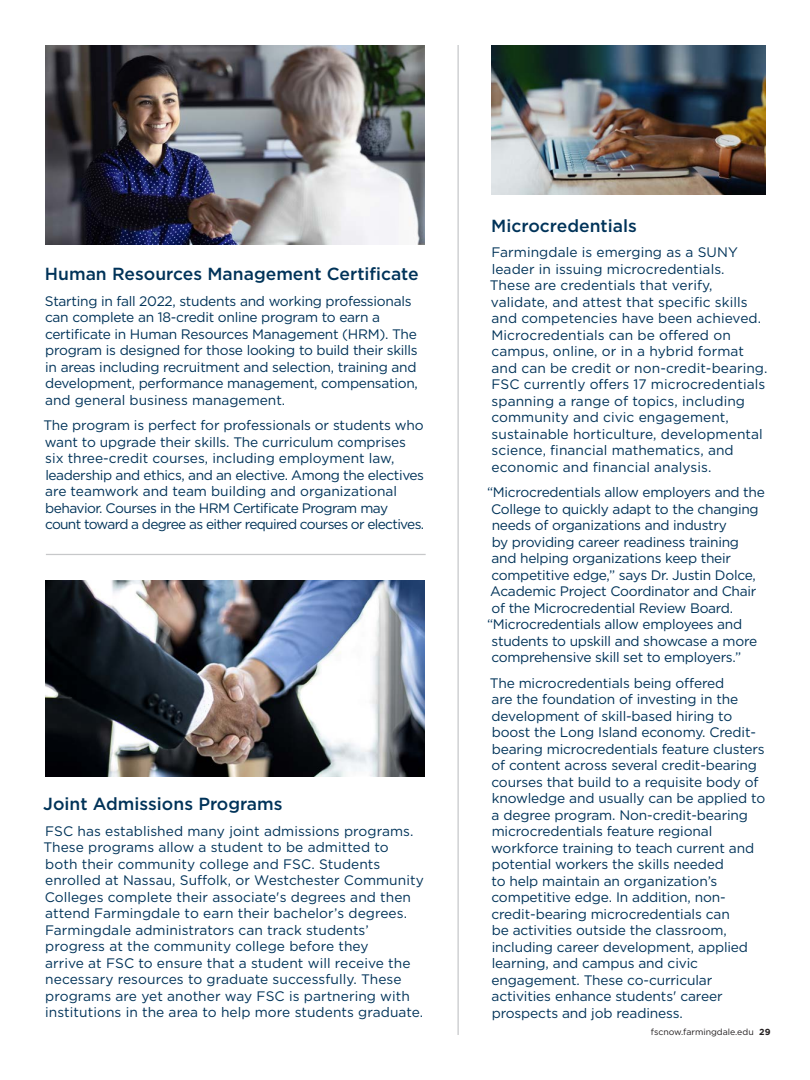
<style>
.page{position:relative;width:810px;height:1080px;background:#fff}
.page>*{position:absolute;margin:0;border:0;box-sizing:border-box;transform-origin:0 0}
.Normal__Web{font:500 17.5px "Gotham";color:#003359}
.Normal__Web-2{font:13.75px/16.5px "Gotham";letter-spacing:-.01em;color:#003359}
.t1{font:8.75px "Gotham";color:#231f20}
.s1{font-weight:700}
</style>
<div class="page">
<hr style="left:458px;top:45px;width:1px;height:990px;background:#c7c8ca">
<hr style="left:46px;top:554px;width:380px;height:1px;background:#c7c8ca">
<img style="left:45px;top:45px;width:379px;height:199px">
<img style="left:45px;top:580px;width:379px;height:196px">
<img style="left:492px;top:46px;width:273px;height:148px">
<p class="Normal__Web" style="left:45px;top:263px;width:375px">Human Resources Management Certificate</p>
<p class="Normal__Web-2" style="left:45px;top:292px;width:374px">Starting in fall 2022, students and working professionals can complete an 18-credit online program to earn a certificate in Human Resources Management (HRM). The program is designed for those looking to build their skills in areas including recruitment and selection, training and development, performance management, compensation, and general business management.</p>
<p class="Normal__Web-2" style="left:43px;top:417px;width:382px">The program is perfect for professionals or students who want to upgrade their skills. The curriculum comprises six three-credit courses, including employment law, leadership and ethics, and an elective. Among the electives are teamwork and team building and organizational behavior. Courses in the HRM Certificate Program may count toward a degree as either required courses or electives.</p>
<p class="Normal__Web" style="left:43px;top:792px;width:241px">Joint Admissions Programs</p>
<p class="Normal__Web-2" style="left:43px;top:822px;width:382px">FSC has established many joint admissions programs.<br>These programs allow a student to be admitted to both their community college and FSC. Students enrolled at Nassau, Suffolk, or Westchester Community Colleges complete their associate's degrees and then attend Farmingdale to earn their bachelor’s degrees.<br>Farmingdale administrators can track students’ progress at the community college before they<br>arrive at FSC to ensure that a student will receive the necessary resources to graduate successfully. These programs are yet another way FSC is partnering with institutions in the area to help more students graduate.</p>
<p class="Normal__Web" style="left:491px;top:214px;width:147px">Microcredentials</p>
<p class="Normal__Web-2" style="left:490px;top:244px;width:279px">Farmingdale is emerging as a SUNY leader in issuing microcredentials.<br>These are credentials that verify, validate, and attest that specific skills and competencies have been achieved.<br>Microcredentials can be offered on campus, online, or in a hybrid format and can be credit or non-credit-bearing.<br>FSC currently offers 17 microcredentials spanning a range of topics, including community and civic engagement, sustainable horticulture, developmental science, financial mathematics, and economic and financial analysis.</p>
<p class="Normal__Web-2" style="left:487px;top:484px;width:279px">“Microcredentials allow employers and the</p>
<p class="Normal__Web-2" style="left:491px;top:501px;width:269px">College to quickly adapt to the changing</p>
<p class="Normal__Web-2" style="left:492px;top:517px;width:237px">needs of organizations and industry</p>
<p class="Normal__Web-2" style="left:492px;top:534px;width:249px">by providing career readiness training</p>
<p class="Normal__Web-2" style="left:492px;top:550px;width:241px">and helping organizations keep their</p>
<p class="Normal__Web-2" style="left:491px;top:567px;width:266px">competitive edge,” says Dr. Justin Dolce,</p>
<p class="Normal__Web-2" style="left:490px;top:583px;width:268px">Academic Project Coordinator and Chair</p>
<p class="Normal__Web-2" style="left:491px;top:600px;width:243px">of the Microcredential Review Board.</p>
<p class="Normal__Web-2" style="left:487px;top:616px;width:257px">“Microcredentials allow employees and</p>
<p class="Normal__Web-2" style="left:492px;top:633px;width:267px">students to upskill and showcase a more</p>
<p class="Normal__Web-2" style="left:491px;top:649px;width:251px">comprehensive skill set to employers.”</p>
<p class="Normal__Web-2" style="left:490px;top:675px;width:277px">The microcredentials being offered<br>are the foundation of investing in the development of skill-based hiring to boost the Long Island economy. Credit&shy;bearing microcredentials feature clusters of content across several credit-bearing courses that build to a requisite body of knowledge and usually can be applied to a degree program. Non-credit-bearing microcredentials feature regional workforce training to teach current and potential workers the skills needed<br>to help maintain an organization’s competitive edge. In addition, non&shy;credit-bearing microcredentials can<br>be activities outside the classroom, including career development, applied learning, and campus and civic engagement. These co-curricular activities enhance students' career prospects and job readiness.</p>
<p class="t1" style="left:651px;top:1026px;width:121px">fscnow.farmingdale.edu <span class="s1">29</span></p>
</div>
